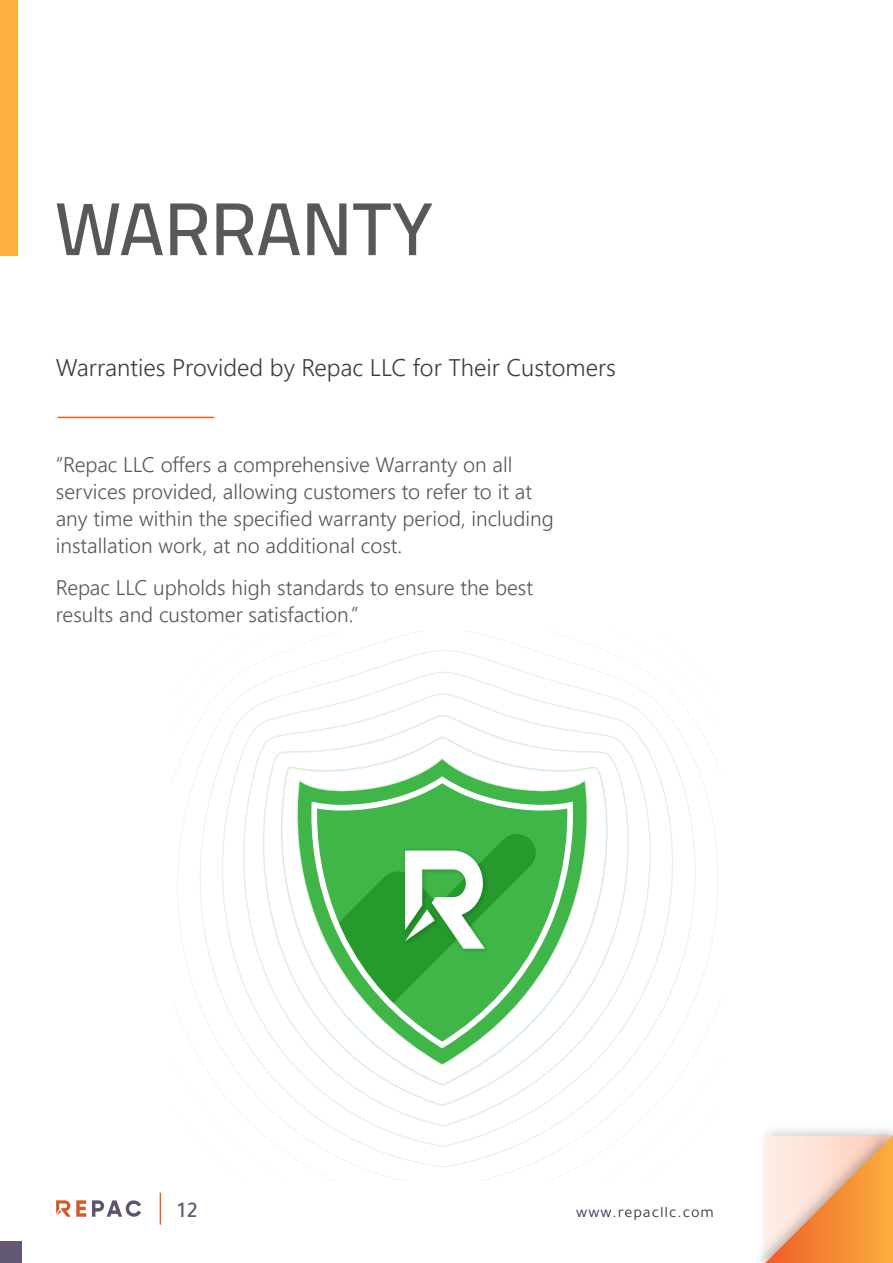
<style>
.page{position:relative;width:893px;height:1263px;background:#fff}
.page>*{position:absolute;margin:0;border:0;box-sizing:border-box;transform-origin:0 0}
.t1{font:600 75px "Cairo";color:#57585a}
.t2{font:300 24px "Segoe UI";color:#3e3e3f}
.t3{font:500 22.5px "Tajawal";color:#635972}
.t4{font:300 21px/27px "Segoe UI";color:#57585a}
.t5{font:16.05px "Tajawal";letter-spacing:.055em;color:#3f374d}
</style>
<div class="page">
<svg style="left:765px;top:1135px;width:128px;height:128px;background:#f6b987"></svg>
<svg style="left:56px;top:1200px;width:30px;height:17px"></svg>
<svg style="left:92px;top:1200px;width:49px;height:17px"></svg>
<hr style="left:58px;top:417px;width:156px;height:1px;background:#f15929">
<hr style="left:160px;top:1193px;width:1px;height:32px;background:#f15929">
<div style="left:0;top:1242px;width:21px;height:21px;background:#635972"></div>
<div style="left:0;top:0;width:17px;height:255px;background:#fbb03f"></div>
<svg style="left:172px;top:631px;width:549px;height:549px"></svg>
<svg style="left:338px;top:834px;width:198px;height:169px"></svg>
<h1 class="t1" style="left:55px;top:174px;width:380px">WARRANTY</h1>
<p class="t2" style="left:56px;top:345px;width:562px">Warranties Provided by Repac LLC for Their Customers</p>
<p class="t4" style="left:56px;top:449px;width:500px">“Repac LLC offers a comprehensive Warranty on all services provided, allowing customers to refer to it at any time within the specified warranty period, including installation work, at no additional cost.</p>
<p class="t4" style="left:56px;top:572px;width:479px">Repac LLC upholds high standards to ensure the best results and customer satisfaction.”</p>
<p class="t3" style="left:177px;top:1194px;width:22px">12</p>
<p class="t5" style="left:576px;top:1201px;width:139px">www.repacllc.com</p>
</div>
